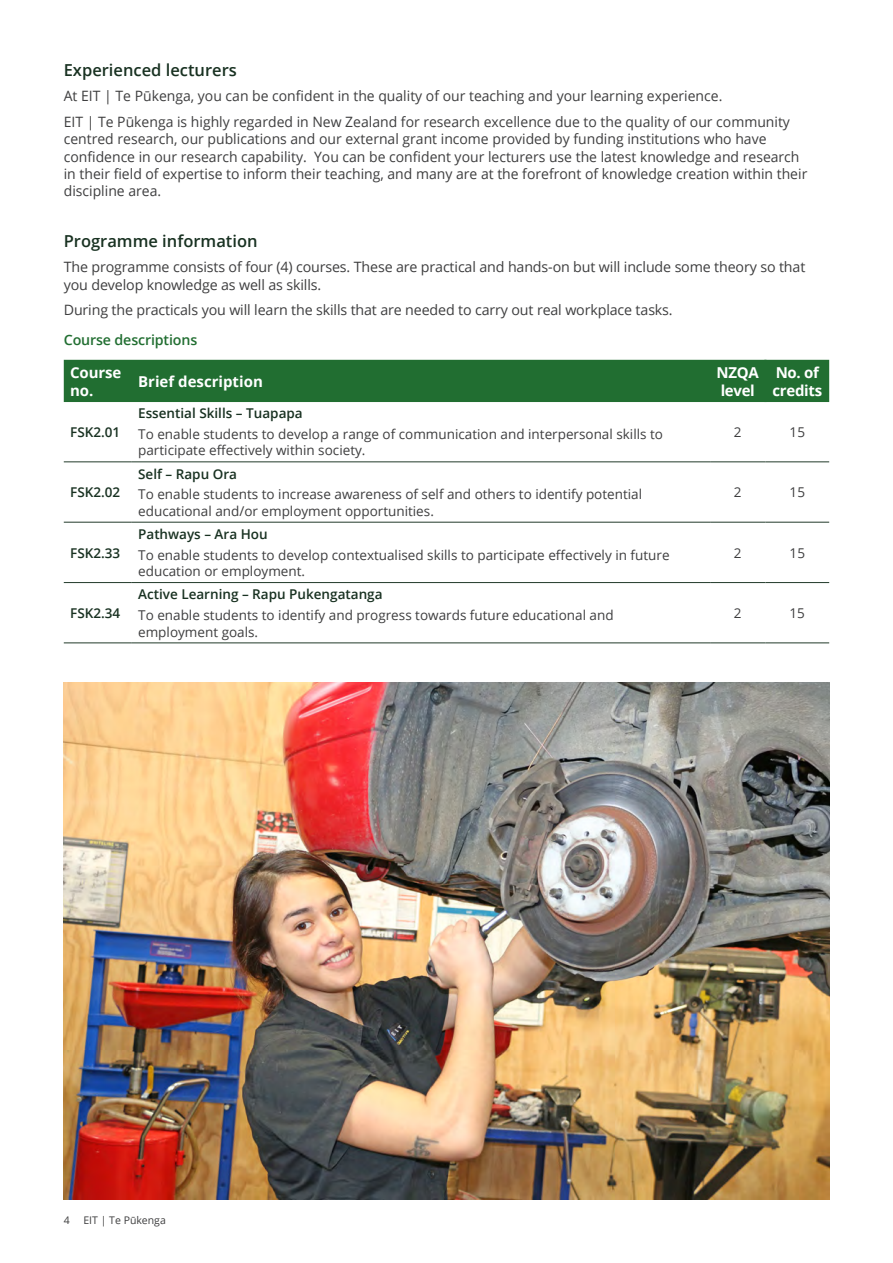
<style>
.page{position:relative;width:893px;height:1263px;background:#fff}
.page>*{position:absolute;margin:0;border:0;box-sizing:border-box;transform-origin:0 0}
.t1{font:600 16.5px "Open Sans";color:#183121}
.t2{font:700 15px/18px "Open Sans";letter-spacing:-.01em;color:#fff}
.t3{font:14.25px/17.2px "Open Sans";color:#3e3e3f}
.t4{font:600 14.25px "Open Sans";letter-spacing:-.01em;color:#216e31}
.t5{font:13.5px/16.5px "Open Sans";color:#3e3e3f}
.t6{font:600 13.5px "Open Sans";color:#183121}
.t7{font:10.5px "Open Sans";color:#3e3e3f}
</style>
<div class="page">
<div style="left:64px;top:360px;width:765px;height:42px;background:#216e31"></div>
<hr style="left:764px;top:360px;width:2px;height:42px;background:#216e31">
<hr style="left:64px;top:461px;width:68px;height:1px;background:#2f4637">
<hr style="left:64px;top:522px;width:68px;height:1px;background:#2f4637">
<hr style="left:64px;top:582px;width:68px;height:1px;background:#2f4637">
<hr style="left:64px;top:642px;width:68px;height:1px;background:#2f4637">
<hr style="left:132px;top:461px;width:578px;height:1px;background:#2f4637">
<hr style="left:132px;top:522px;width:578px;height:1px;background:#2f4637">
<hr style="left:132px;top:582px;width:578px;height:1px;background:#2f4637">
<hr style="left:132px;top:642px;width:578px;height:1px;background:#2f4637">
<hr style="left:765px;top:461px;width:64px;height:1px;background:#2f4637">
<hr style="left:765px;top:522px;width:64px;height:1px;background:#2f4637">
<hr style="left:765px;top:582px;width:64px;height:1px;background:#2f4637">
<hr style="left:765px;top:642px;width:64px;height:1px;background:#2f4637">
<hr style="left:710px;top:461px;width:55px;height:1px;background:#2f4637">
<hr style="left:710px;top:522px;width:55px;height:1px;background:#2f4637">
<hr style="left:710px;top:582px;width:55px;height:1px;background:#2f4637">
<hr style="left:710px;top:642px;width:55px;height:1px;background:#2f4637">
<img style="left:64px;top:682px;width:765px;height:517px">
<p class="t1" style="left:64px;top:58px;width:175px">Experienced lecturers</p>
<p class="t3" style="left:64px;top:83px;width:728px;line-height:25.8px">At EIT | Te Pūkenga, you can be confident in the quality of our teaching and your learning experience.<br>EIT | Te Pūkenga is highly regarded in New Zealand for research excellence due to the quality of our community</p>
<p class="t3" style="left:64px;top:130px;width:745px">centred research, our publications and our external grant income provided by funding institutions who have confidence in our research capability. You can be confident your lecturers use the latest knowledge and research in their field of expertise to inform their teaching, and many are at the forefront of knowledge creation within their discipline area.</p>
<p class="t1" style="left:64px;top:229px;width:195px">Programme information</p>
<p class="t3" style="left:64px;top:258px;width:743px">The programme consists of four (4) courses. These are practical and hands-on but will include some theory so that you develop knowledge as well as skills.</p>
<p class="t3" style="left:64px;top:301px;width:610px">During the practicals you will learn the skills that are needed to carry out real workplace tasks.</p>
<p class="t4" style="left:64px;top:330px;width:135px">Course descriptions</p>
<p class="t2" style="left:70px;top:363px;width:53px">Course no.</p>
<p class="t2" style="left:138px;top:372px;width:126px">Brief description</p>
<p class="t2" style="left:717px;top:363px;width:44px">NZQA level</p>
<p class="t2" style="left:772px;top:363px;width:51px">No. of credits</p>
<p class="t6" style="left:70px;top:423px;width:52px">FSK2.01</p>
<p class="t6" style="left:138px;top:404px;width:166px">Essential Skills – Tuapapa</p>
<p class="t5" style="left:138px;top:425px;width:526px">To enable students to develop a range of communication and interpersonal skills to participate effectively within society.</p>
<p class="t5" style="left:734px;top:423px;width:9px">2</p>
<p class="t5" style="left:790px;top:423px;width:17px">15</p>
<p class="t6" style="left:70px;top:483px;width:52px">FSK2.02</p>
<p class="t6" style="left:70px;top:543px;width:52px">FSK2.33</p>
<p class="t6" style="left:70px;top:604px;width:52px">FSK2.34</p>
<p class="t6" style="left:138px;top:464px;width:100px">Self – Rapu Ora</p>
<p class="t5" style="left:138px;top:486px;width:505px">To enable students to increase awareness of self and others to identify potential educational and/or employment opportunities.</p>
<p class="t5" style="left:734px;top:484px;width:9px">2</p>
<p class="t5" style="left:790px;top:484px;width:17px">15</p>
<p class="t6" style="left:138px;top:525px;width:131px">Pathways – Ara Hou</p>
<p class="t5" style="left:138px;top:546px;width:533px">To enable students to develop contextualised skills to participate effectively in future education or employment.</p>
<p class="t5" style="left:734px;top:544px;width:9px">2</p>
<p class="t5" style="left:790px;top:544px;width:17px">15</p>
<p class="t6" style="left:138px;top:585px;width:246px">Active Learning – Rapu Pukengatanga</p>
<p class="t5" style="left:138px;top:606px;width:477px">To enable students to identify and progress towards future educational and employment goals.</p>
<p class="t5" style="left:734px;top:604px;width:9px">2</p>
<p class="t5" style="left:790px;top:604px;width:17px">15</p>
<p class="t7" style="left:64px;top:1213px;width:8px">4</p>
<p class="t7" style="left:83px;top:1213px;width:84px">EIT | Te Pūkenga</p>
</div>
